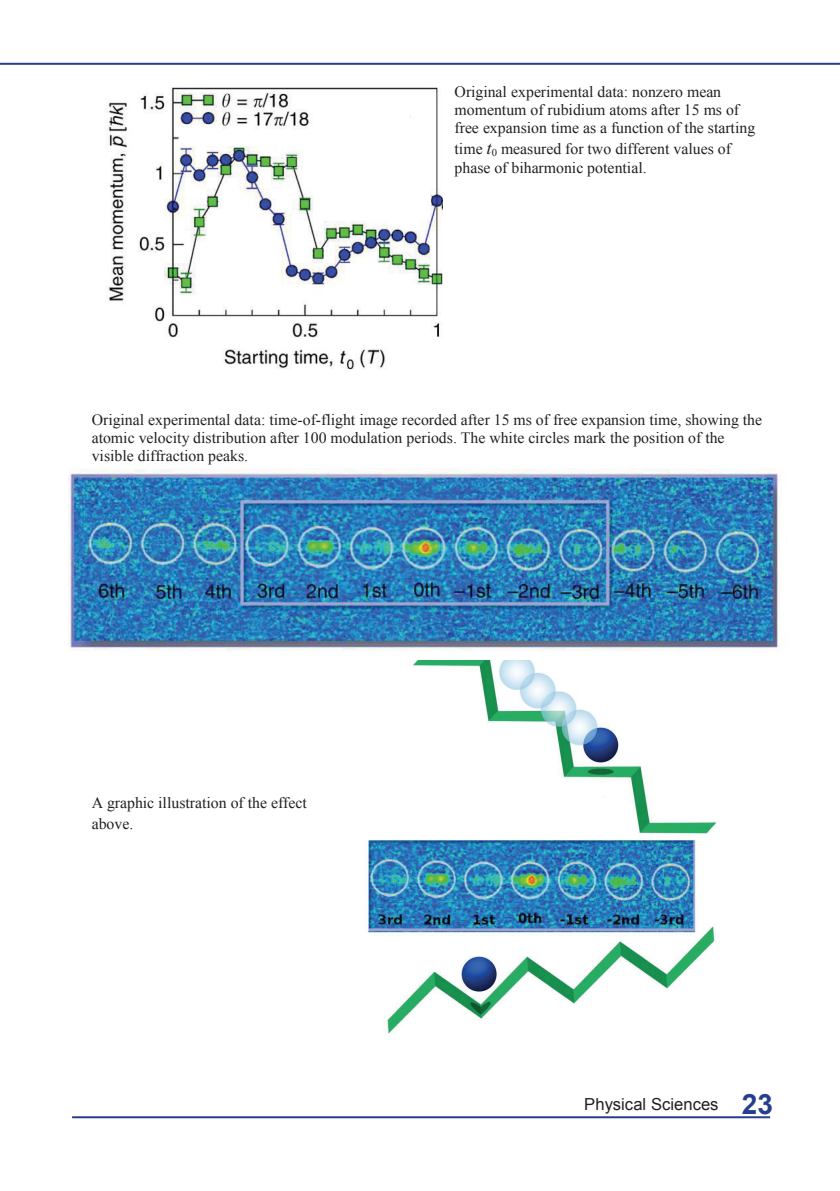
<style>
.page{position:relative;width:840px;height:1191px;background:#fff}
.page>*{position:absolute;margin:0;border:0;box-sizing:border-box;transform-origin:0 0}
.t1{font:700 28px "Arial";color:#253f8e}
.t2{font:16.6px "Arial";color:#231f20}
.t3{font:15.8px/18.2px "Times New Roman";color:#231f20}
.s1{font-style:italic;font-size:18.4px}
</style>
<div class="page">
<hr style="left:72px;top:1116px;width:697px;height:2px;background:#253f8e">
<hr style="left:0;top:63px;width:839px;height:2px;background:#253f8e">
<img style="left:366px;top:660px;width:351px;height:374px">
<img style="left:106px;top:87px;width:336px;height:283px">
<img style="left:68px;top:468px;width:719px;height:183px">
<p class="t3" style="left:454px;top:82px;width:302px">Original experimental data: nonzero mean momentum of rubidium atoms after 15 ms of free expansion time as a function of the starting</p>
<p class="t3" style="left:454px;top:139px;width:278px">time <span class="s1">t</span><sub>0</sub> measured for two different values of phase of biharmonic potential.</p>
<p class="t3" style="left:92px;top:410px;width:671px">Original experimental data: time-of-flight image recorded after 15 ms of free expansion time, showing the atomic velocity distribution after 100 modulation periods. The white circles mark the position of the visible diffraction peaks.</p>
<p class="t3" style="left:92px;top:791px;width:216px;line-height:20.8px">A graphic illustration of the effect above.</p>
<p class="t2" style="left:565px;top:1093px;width:154px">2. Physical Sciences</p>
<h1 class="t1" style="left:741px;top:1085px;width:33px">23</h1>
</div>
